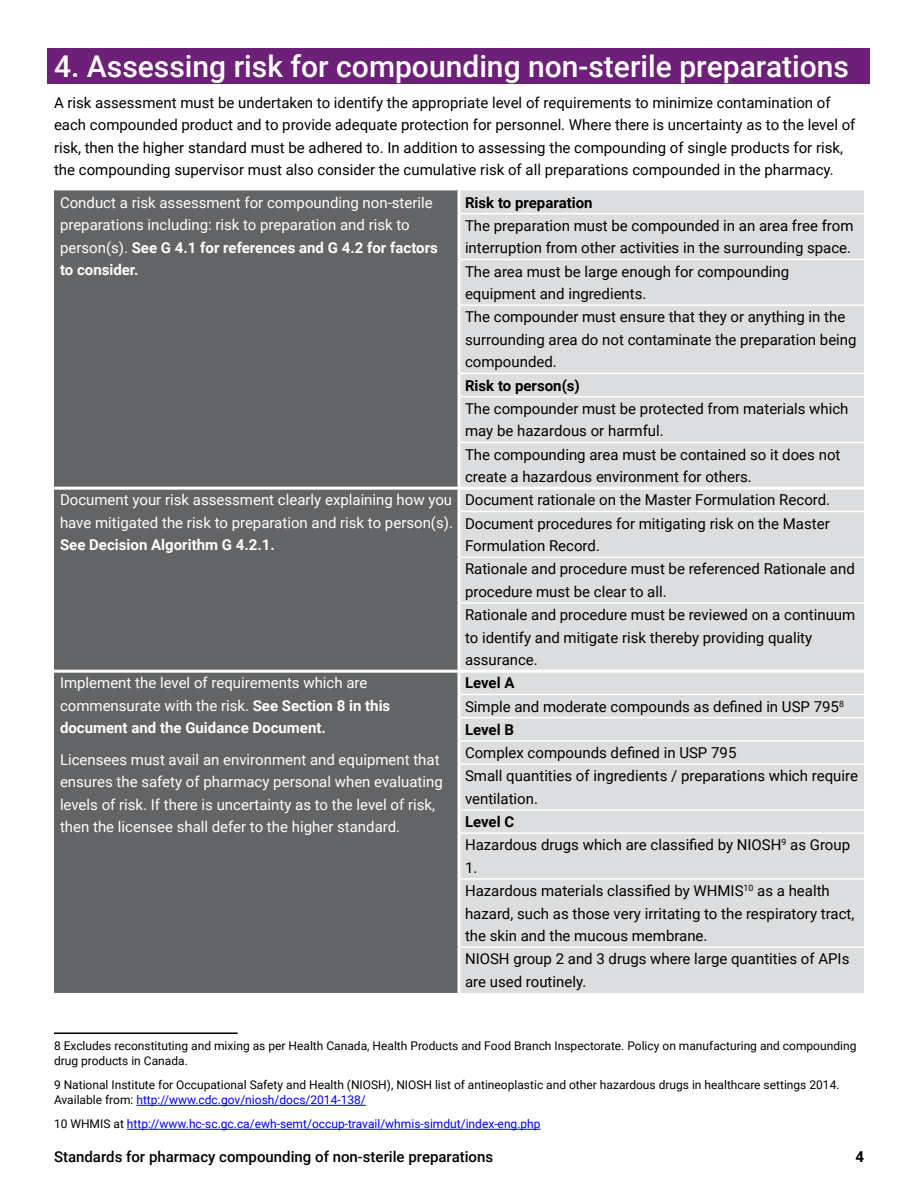
<style>
.page{position:relative;width:918px;height:1188px;background:#fff}
.page>*{position:absolute;margin:0;border:0;box-sizing:border-box;transform-origin:0 0}
.t1{font:500 30px "Roboto";color:#fff}
.t2{font:15px/22.8px "Roboto";color:#000}
.t3{font:15px/22.5px "Roboto";color:#fff}
.t4{font:500 15px "Roboto";color:#000}
.t5{font:700 15px "Roboto";color:#000}
.t6{font:700 15px "Roboto";color:#fff}
.t7{font:12px/15px "Roboto";color:#000}
.t8{font:12px "Roboto";color:#00f}
.s1{font-weight:700}
.s2{color:#00f}
.s3{color:#000}
</style>
<div class="page">
<div style="left:48px;top:48px;width:822px;height:35px;background:#6d2077"></div>
<div style="left:54px;top:190px;width:404px;height:803px;background:#636466"></div>
<div style="left:460px;top:190px;width:404px;height:803px;background:#dcddde"></div>
<hr style="left:460px;top:213px;width:404px;height:1px;background:#fff">
<hr style="left:460px;top:259px;width:404px;height:1px;background:#fff">
<hr style="left:460px;top:304px;width:404px;height:2px;background:#fff">
<hr style="left:460px;top:373px;width:404px;height:1px;background:#fff">
<hr style="left:460px;top:396px;width:404px;height:1px;background:#fff">
<hr style="left:460px;top:442px;width:404px;height:1px;background:#fff">
<hr style="left:459px;top:487px;width:405px;height:3px;background:#fff">
<hr style="left:460px;top:511px;width:404px;height:1px;background:#fff">
<hr style="left:460px;top:556px;width:404px;height:2px;background:#fff">
<hr style="left:460px;top:602px;width:404px;height:2px;background:#fff">
<hr style="left:459px;top:670px;width:405px;height:3px;background:#fff">
<hr style="left:460px;top:694px;width:404px;height:1px;background:#fff">
<hr style="left:460px;top:717px;width:404px;height:1px;background:#fff">
<hr style="left:460px;top:740px;width:404px;height:2px;background:#fff">
<hr style="left:460px;top:763px;width:404px;height:2px;background:#fff">
<hr style="left:460px;top:809px;width:404px;height:2px;background:#fff">
<hr style="left:460px;top:832px;width:404px;height:2px;background:#fff">
<hr style="left:460px;top:878px;width:404px;height:2px;background:#fff">
<hr style="left:460px;top:946px;width:404px;height:2px;background:#fff">
<hr style="left:54px;top:487px;width:405px;height:3px;background:#fff">
<hr style="left:54px;top:670px;width:405px;height:3px;background:#fff">
<hr style="left:136px;top:1105px;width:230px;height:1px;background:#00f">
<hr style="left:127px;top:1129px;width:414px;height:1px;background:#00f">
<hr style="left:54px;top:1032px;width:184px;height:2px;background:#000">
<h1 class="t1" style="left:54px;top:45px;width:797px">4. Assessing risk for compounding non-sterile preparations</h1>
<p class="t2" style="left:54px;top:91px;width:803px">A risk assessment must be undertaken to identify the appropriate level of requirements to minimize contamination of each compounded product and to provide adequate protection for personnel. Where there is uncertainty as to the level of risk, then the higher standard must be adhered to. In addition to assessing the compounding of single products for risk, the compounding supervisor must also consider the cumulative risk of all preparations compounded in the pharmacy.</p>
<p class="t3" style="left:60px;top:191px;width:379px">Conduct a risk assessment for compounding non-sterile preparations including: risk to preparation and risk to person(s). <span class="s1">See G 4.1 for references and G 4.2 for factors to consider.</span></p>
<p class="t5" style="left:465px;top:192px;width:129px">Risk to preparation</p>
<p class="t2" style="left:465px;top:214px;width:393px">The preparation must be compounded in an area free from interruption from other activities in the surrounding space.<br>The area must be large enough for compounding equipment and ingredients.<br>The compounder must ensure that they or anything in the surrounding area do not contaminate the preparation being compounded.</p>
<p class="t5" style="left:465px;top:375px;width:116px">Risk to person(s)</p>
<p class="t2" style="left:465px;top:397px;width:385px">The compounder must be protected from materials which may be hazardous or harmful.<br>The compounding area must be contained so it does not create a hazardous environment for others.</p>
<p class="t3" style="left:60px;top:488px;width:395px">Document your risk assessment clearly explaining how you have mitigated the risk to preparation and risk to person(s).</p>
<p class="t6" style="left:60px;top:535px;width:216px">See Decision Algorithm G 4.2.1.</p>
<p class="t3" style="left:60px;top:671px;width:332px">Implement the level of requirements which are commensurate with the risk. <span class="s1">See Section 8 in this document and the Guidance Document.</span></p>
<p class="t3" style="left:60px;top:748px;width:384px">Licensees must avail an environment and equipment that ensures the safety of pharmacy personal when evaluating levels of risk. If there is uncertainty as to the level of risk, then the licensee shall defer to the higher standard.</p>
<p class="t2" style="left:465px;top:488px;width:392px">Document rationale on the Master Formulation Record.<br>Document procedures for mitigating risk on the Master Formulation Record.<br>Rationale and procedure must be referenced Rationale and procedure must be clear to all.<br>Rationale and procedure must be reviewed on a continuum to identify and mitigate risk thereby providing quality assurance.</p>
<p class="t2" style="left:465px;top:671px;width:380px;line-height:23.2px"><span class="s1">Level A<br></span>Simple and moderate compounds as defined in USP 795<sup>8<br></sup><span class="s1">Level B</span></p>
<p class="t2" style="left:465px;top:741px;width:394px">Complex compounds defined in USP 795<br>Small quantities of ingredients / preparations which require ventilation.</p>
<p class="t2" style="left:465px;top:810px;width:391px"><span class="s1">Level C<br></span>Hazardous drugs which are classified by NIOSH<sup>9</sup> as Group 1.<br>Hazardous materials classified by WHMIS<sup>10</sup> as a health hazard, such as those very irritating to the respiratory tract, the skin and the mucous membrane.<br>NIOSH group 2 and 3 drugs where large quantities of APIs are used routinely.</p>
<p class="t7" style="left:54px;top:1038px;width:804px">8 Excludes reconstituting and mixing as per Health Canada, Health Products and Food Branch Inspectorate. Policy on manufacturing and compounding drug products in Canada.</p>
<p class="t7" style="left:54px;top:1077px;width:787px">9 National Institute for Occupational Safety and Health (NIOSH), NIOSH list of antineoplastic and other hazardous drugs in healthcare settings 2014.<br>Available from: <span class="s2">http://www.cdc.gov/niosh/docs/2014-138/</span></p>
<p class="t8" style="left:54px;top:1116px;width:488px"><span class="s3">10 WHMIS at</span> http://www.hc-sc.gc.ca/ewh-semt/occup-travail/whmis-simdut/index-eng.php</p>
<p class="t4" style="left:54px;top:1146px;width:441px">Standards for pharmacy compounding of non-sterile preparations</p>
<p class="t5" style="left:855px;top:1146px;width:10px">4</p>
</div>
